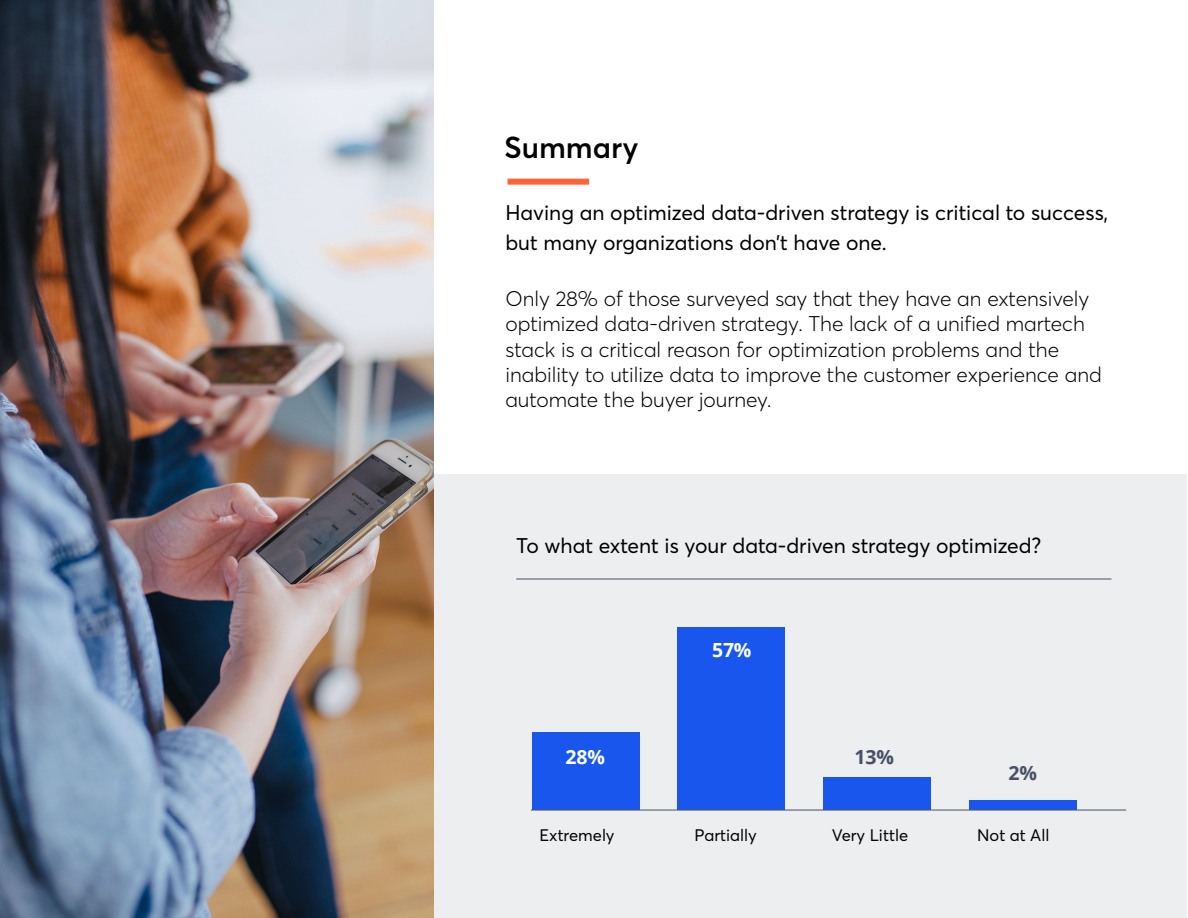
<style>
.page{position:relative;width:1188px;height:918px;background:#fff}
.page>*{position:absolute;margin:0;border:0;box-sizing:border-box;transform-origin:0 0}
.Heading{font:600 30px "CT Sans";color:#000}
.Paragraph_Style_4{font:300 21px/25.2px "CT Sans";color:#000}
.Paragraph_Style_3{font:21px/30px "CT Sans";color:#000}
.Body_Copy{font:700 19.5px "Open Sans";color:#fff}
.Body_Copy-2{font:700 19.5px "Open Sans";color:#475066}
.Paragraph_Style_3-2{font:16.5px "CT Sans";color:#000}
</style>
<div class="page">
<div style="left:434px;top:474px;width:753px;height:443px;background:#edeef0"></div>
<img style="left:0;top:0;width:434px;height:918px">
<div style="left:532px;top:733px;width:107px;height:77px;background:#1856ed"></div>
<div style="left:677px;top:627px;width:108px;height:183px;background:#1856ed"></div>
<div style="left:823px;top:777px;width:108px;height:33px;background:#1856ed"></div>
<div style="left:969px;top:800px;width:108px;height:10px;background:#1856ed"></div>
<hr style="left:516px;top:579px;width:596px;height:1px;background:#475066">
<hr style="left:531px;top:810px;width:595px;height:1px;background:#475066">
<div style="left:508px;top:179px;width:81px;height:6px;background:#ff6436"></div>
<p class="Heading" style="left:504px;top:127px;width:136px">Summary</p>
<p class="Paragraph_Style_3" style="left:505px;top:196px;width:604px">Having an optimized data-driven strategy is critical to success, but many organizations don’t have one.</p>
<p class="Paragraph_Style_4" style="left:505px;top:285px;width:598px">Only 28% of those surveyed say that they have an extensively optimized data-driven strategy. The lack of a unified martech stack is a critical reason for optimization problems and the inability to utilize data to improve the customer experience and automate the buyer journey.</p>
<p class="Paragraph_Style_3" style="left:516px;top:530px;width:526px">To what extent is your data-driven strategy optimized?</p>
<p class="Body_Copy" style="left:565px;top:743px;width:41px">28%</p>
<p class="Body_Copy" style="left:712px;top:636px;width:41px">57%</p>
<p class="Body_Copy-2" style="left:854px;top:743px;width:41px">13%</p>
<p class="Body_Copy-2" style="left:1009px;top:759px;width:30px">2%</p>
<p class="Paragraph_Style_3-2" style="left:540px;top:824px;width:77px">Extremely</p>
<p class="Paragraph_Style_3-2" style="left:694px;top:824px;width:64px">Partially</p>
<p class="Paragraph_Style_3-2" style="left:832px;top:824px;width:78px">Very Little</p>
<p class="Paragraph_Style_3-2" style="left:977px;top:824px;width:74px">Not at All</p>
</div>
